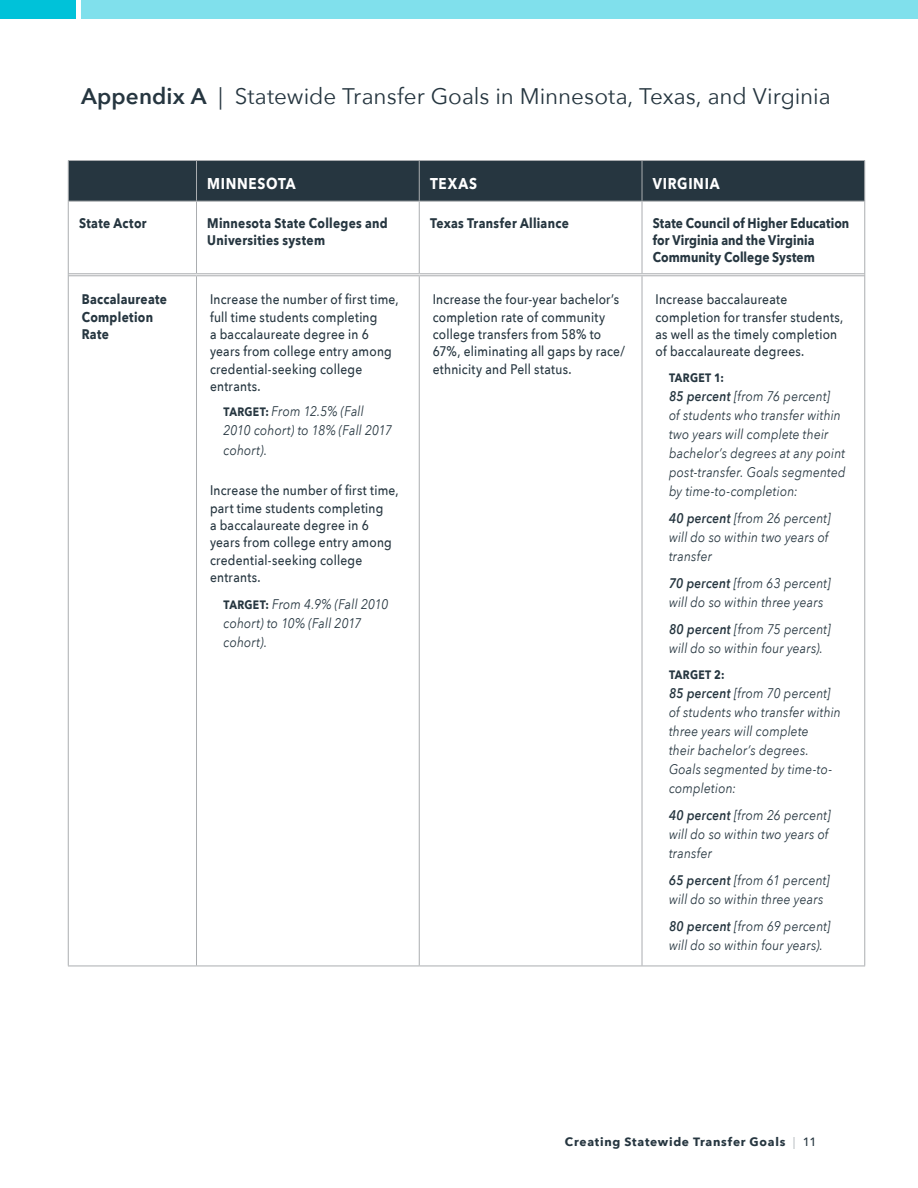
<style>
.page{position:relative;width:918px;height:1188px;background:#fff}
.page>*{position:absolute;margin:0;border:0;box-sizing:border-box;transform-origin:0 0}
.t1{font:22.5px "Avenir Next";color:#263640}
.H4_UC{font:700 15.6px "Avenir Next";letter-spacing:.05em;color:#fff;scale:.86 1}
.table_text_SMALL{font:italic 13.95px/19px "Avenir Next";letter-spacing:.015em;color:#263640;scale:.86 1}
.table_text_SMALL-2{font:500 13.95px/17.4px "Avenir Next";letter-spacing:.02em;color:#263640;scale:.86 1}
.table_text_SMALL-3{font:700 13.95px/17.4px "Avenir Next";letter-spacing:.02em;color:#263640;scale:.86 1}
.table_text_SMALL-4{font:700 12.15px "Avenir Next";letter-spacing:.03em;color:#263640;scale:.86 1}
.t2{font:700 12px "Avenir Next";letter-spacing:.06em;color:#263640}
.s1{font-weight:600}
.s2{font-weight:700;font-style:normal;font-size:12.15px}
.s3{font-weight:200}
.s4{font-weight:500}
</style>
<div class="page">
<div style="left:0;top:0;width:77px;height:18px;background:#00c2d9"></div>
<div style="left:81px;top:0;width:837px;height:18px;background:#80e0ec"></div>
<div style="left:69px;top:161px;width:795px;height:40px;background:#263640"></div>
<hr style="left:68px;top:201px;width:1px;height:74px;background:#aaadb0">
<hr style="left:196px;top:202px;width:1px;height:71px;background:#aaadb0">
<hr style="left:419px;top:202px;width:1px;height:71px;background:#aaadb0">
<hr style="left:642px;top:202px;width:1px;height:71px;background:#aaadb0">
<hr style="left:864px;top:201px;width:1px;height:74px;background:#aaadb0">
<hr style="left:68px;top:275px;width:1px;height:691px;background:#aaadb0">
<hr style="left:196px;top:276px;width:1px;height:690px;background:#aaadb0">
<hr style="left:419px;top:276px;width:1px;height:690px;background:#aaadb0">
<hr style="left:642px;top:276px;width:1px;height:690px;background:#aaadb0">
<hr style="left:864px;top:275px;width:1px;height:691px;background:#aaadb0">
<hr style="left:68px;top:966px;width:129px;height:1px;background:#aaadb0">
<hr style="left:197px;top:966px;width:222px;height:1px;background:#aaadb0">
<hr style="left:419px;top:966px;width:223px;height:1px;background:#aaadb0">
<hr style="left:642px;top:966px;width:223px;height:1px;background:#aaadb0">
<hr style="left:68px;top:160px;width:129px;height:1px;background:#aaadb0">
<hr style="left:197px;top:160px;width:222px;height:1px;background:#aaadb0">
<hr style="left:419px;top:160px;width:223px;height:1px;background:#aaadb0">
<hr style="left:642px;top:160px;width:223px;height:1px;background:#aaadb0">
<hr style="left:69px;top:201px;width:128px;height:1px;background:#aaadb0">
<hr style="left:197px;top:201px;width:222px;height:1px;background:#aaadb0">
<hr style="left:419px;top:201px;width:223px;height:1px;background:#aaadb0">
<hr style="left:642px;top:201px;width:222px;height:1px;background:#aaadb0">
<hr style="left:68px;top:161px;width:1px;height:40px;background:#aaadb0">
<hr style="left:196px;top:161px;width:1px;height:40px;background:#aaadb0">
<hr style="left:419px;top:161px;width:1px;height:40px;background:#aaadb0">
<hr style="left:642px;top:161px;width:1px;height:40px;background:#aaadb0">
<hr style="left:864px;top:161px;width:1px;height:40px;background:#aaadb0">
<hr style="left:69px;top:273px;width:128px;height:1px;background:#aaadb0">
<hr style="left:69px;top:275px;width:128px;height:1px;background:#aaadb0">
<hr style="left:197px;top:273px;width:222px;height:1px;background:#aaadb0">
<hr style="left:197px;top:275px;width:222px;height:1px;background:#aaadb0">
<hr style="left:419px;top:273px;width:223px;height:1px;background:#aaadb0">
<hr style="left:419px;top:275px;width:223px;height:1px;background:#aaadb0">
<hr style="left:642px;top:273px;width:222px;height:1px;background:#aaadb0">
<hr style="left:642px;top:275px;width:222px;height:1px;background:#aaadb0">
<h2 class="t1" style="left:81px;top:77px;width:751px"><span class="s1">Appendix A</span> | Statewide Transfer Goals in Minnesota, Texas, and Virginia</h2>
<p class="H4_UC" style="left:207px;top:170px;width:104px">MINNESOTA</p>
<p class="H4_UC" style="left:430px;top:170px;width:56px">TEXAS</p>
<p class="H4_UC" style="left:653px;top:170px;width:79px">VIRGINIA</p>
<p class="table_text_SMALL-3" style="left:79px;top:214px;width:80px">State Actor</p>
<p class="table_text_SMALL-3" style="left:207px;top:214px;width:211px">Minnesota State Colleges and<br>Universities system</p>
<p class="table_text_SMALL-3" style="left:430px;top:214px;width:163px">Texas Transfer Alliance</p>
<p class="table_text_SMALL-3" style="left:653px;top:214px;width:230px">State Council of Higher Education for Virginia and the Virginia<br>Community College System</p>
<p class="table_text_SMALL-3" style="left:82px;top:291px;width:101px">Baccalaureate<br>Completion<br>Rate</p>
<p class="table_text_SMALL-2" style="left:210px;top:290px;width:221px">Increase the number of first time, full time students completing<br>a baccalaureate degree in 6 years from college entry among credential-seeking college entrants.</p>
<p class="table_text_SMALL" style="left:224px;top:401px;width:197px"><span class="s2">TARGET:</span> From 12.5% (Fall<br>2010 cohort) to 18% (Fall 2017 cohort).</p>
<p class="table_text_SMALL-2" style="left:210px;top:481px;width:221px">Increase the number of first time, part time students completing<br>a baccalaureate degree in 6 years from college entry among credential-seeking college entrants.</p>
<p class="table_text_SMALL" style="left:224px;top:594px;width:193px"><span class="s2">TARGET:</span> From 4.9% (Fall 2010 cohort) to 10% (Fall 2017 cohort).</p>
<p class="table_text_SMALL-2" style="left:433px;top:290px;width:225px">Increase the four-year bachelor’s completion rate of community college transfers from 58% to<br>67%, eliminating all gaps by race/ ethnicity and Pell status.</p>
<p class="table_text_SMALL-2" style="left:656px;top:290px;width:220px">Increase baccalaureate completion for transfer students, as well as the timely completion of baccalaureate degrees.</p>
<p class="table_text_SMALL-4" style="left:669px;top:367px;width:65px">TARGET 1:</p>
<p class="table_text_SMALL" style="left:669px;top:386px;width:207px"><span class="s1">85 percent</span> [from 76 percent]<br>of students who transfer within two years will complete their bachelor’s degrees at any point post-transfer. Goals segmented by time-to-completion:</p>
<p class="table_text_SMALL" style="left:669px;top:508px;width:189px"><span class="s1">40 percent</span> [from 26 percent] will do so within two years of transfer</p>
<p class="table_text_SMALL" style="left:669px;top:573px;width:189px"><span class="s1">70 percent</span> [from 63 percent] will do so within three years</p>
<p class="table_text_SMALL" style="left:669px;top:619px;width:189px"><span class="s1">80 percent</span> [from 75 percent] will do so within four years).</p>
<p class="table_text_SMALL-4" style="left:669px;top:664px;width:66px">TARGET 2:</p>
<p class="table_text_SMALL" style="left:669px;top:683px;width:201px"><span class="s1">85 percent</span> [from 70 percent] of students who transfer within three years will complete<br>their bachelor’s degrees.<br>Goals segmented by time-to&shy;completion:</p>
<p class="table_text_SMALL" style="left:669px;top:805px;width:189px"><span class="s1">40 percent</span> [from 26 percent] will do so within two years of transfer</p>
<p class="table_text_SMALL" style="left:669px;top:870px;width:189px"><span class="s1">65 percent</span> [from 61 percent] will do so within three years</p>
<p class="table_text_SMALL" style="left:669px;top:916px;width:189px"><span class="s1">80 percent</span> [from 69 percent] will do so within four years).</p>
<p class="t2" style="left:565px;top:1131px;width:253px">Creating Statewide Transfer Goals <span class="s3">|</span> <span class="s4">11</span></p>
</div>
